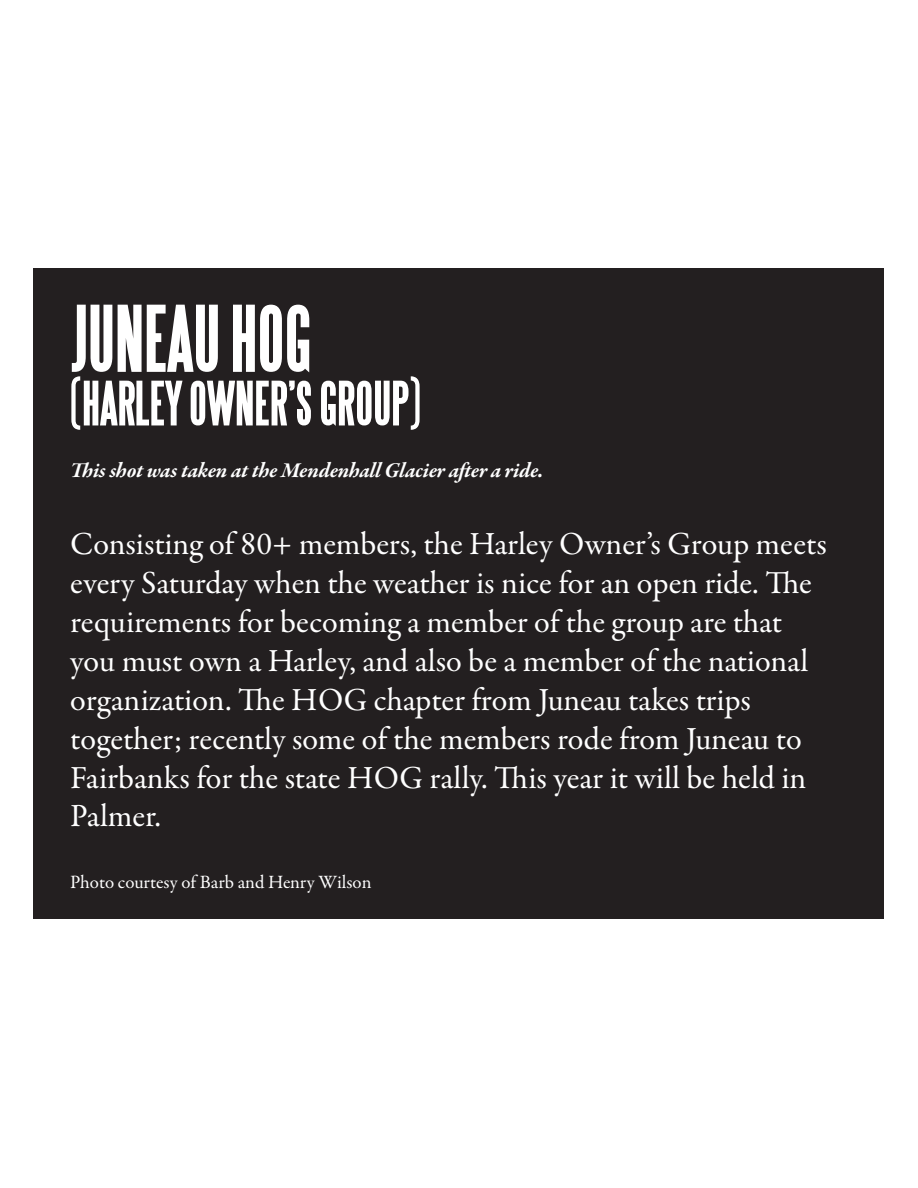
<style>
.page{position:relative;width:918px;height:1188px;background:#fff}
.page>*{position:absolute;margin:0;border:0;box-sizing:border-box;transform-origin:0 0}
.t1{font:700 81px "Steelfish";color:#fff}
.t2{font:700 54px "Steelfish";color:#fff}
.t3{font:32.4px/38.8px "Garamond Premr Pro";letter-spacing:-.005em;color:#fff}
.t4{font:italic 700 21.6px "Garamond Premr Pro";letter-spacing:-.01em;color:#fff}
.t5{font:18.9px "Garamond Premr Pro";color:#fff}
</style>
<div class="page">
<div style="left:34px;top:268px;width:850px;height:651px;background:#231f20"></div>
<p class="t1" style="left:70px;top:293px;width:213px">JUNEAU HOG</p>
<p class="t2" style="left:70px;top:373px;width:353px">(HARLEY OWNER’S GROUP)</p>
<p class="t4" style="left:70px;top:456px;width:475px">This shot was taken at the Mendenhall Glacier after a ride.</p>
<p class="t3" style="left:70px;top:525px;width:758px">Consisting of 80+ members, the Harley Owner’s Group meets every Saturday when the weather is nice for an open ride. The requirements for becoming a member of the group are that you must own a Harley, and also be a member of the national organization. The HOG chapter from Juneau takes trips together; recently some of the members rode from Juneau to Fairbanks for the state HOG rally. This year it will be held in Palmer.</p>
<p class="t5" style="left:70px;top:871px;width:303px">Photo courtesy of Barb and Henry Wilson</p>
</div>
